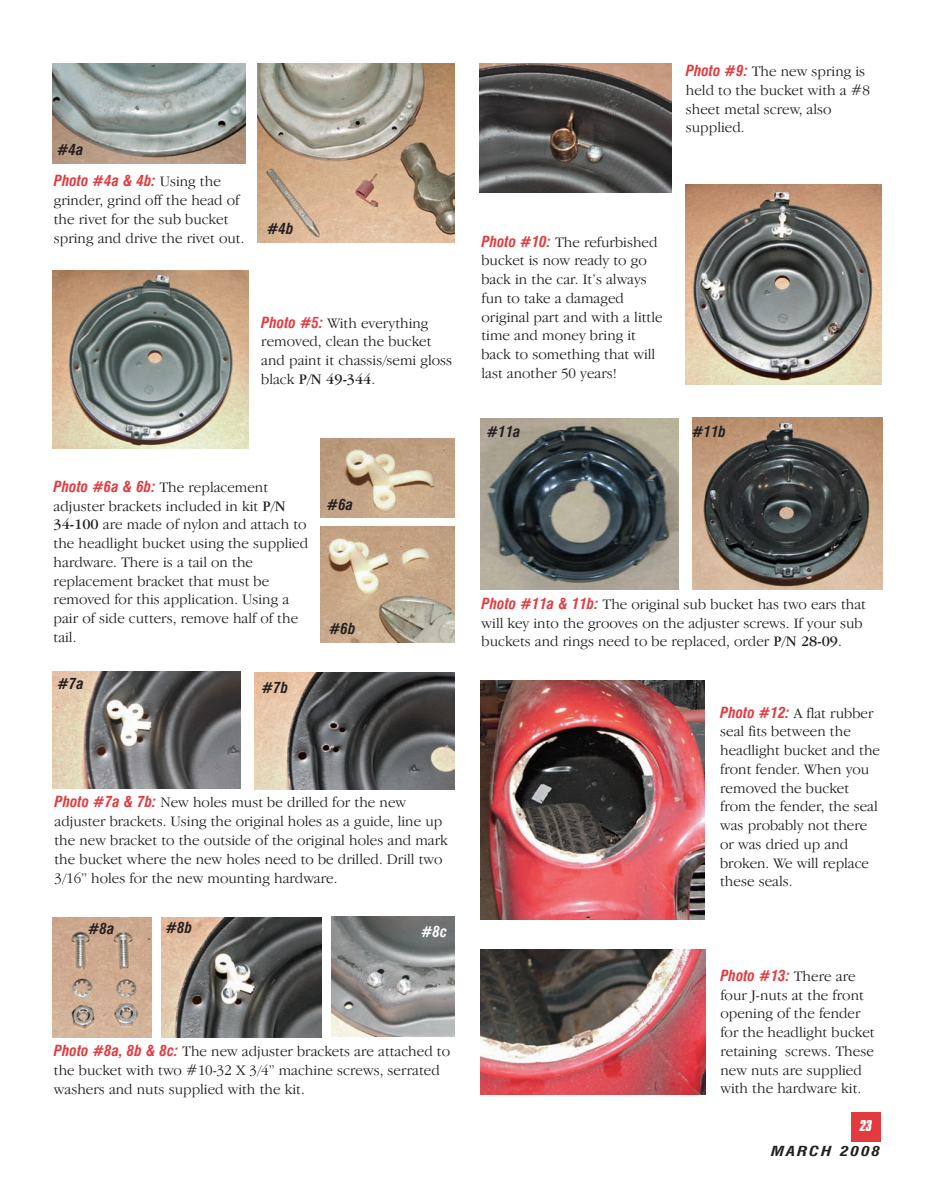
<style>
.page{position:relative;width:932px;height:1202px;background:#fff}
.page>*{position:absolute;margin:0;border:0;box-sizing:border-box;transform-origin:0 0}
.t1{font:300 15px/18.8px "Garamond IT Cby BT";color:#231f20}
.t2{font:italic 700 condensed 15px "Swiss 721 BT";color:#231f20}
.t3{font:italic 700 condensed 15px "Swiss 721 BT";color:#fff}
.t4{font:italic 700 condensed 13.5px "Swiss 721 BT";letter-spacing:.1em;color:#231f20;scale:1.3 1}
.t5{font:italic 700 13.5px "Compacta BT";color:#fff}
.s1{font-family:"Swiss 721 BT";font-weight:700;font-style:italic;font-stretch:condensed;color:#e33a3f}
.s2{font-weight:400}
</style>
<div class="page">
<div style="left:850px;top:1112px;width:30px;height:30px;background:#e33a3f"></div>
<img style="left:52px;top:917px;width:99px;height:120px">
<img style="left:161px;top:917px;width:160px;height:120px">
<img style="left:331px;top:916px;width:123px;height:120px">
<img style="left:320px;top:439px;width:134px;height:78px">
<img style="left:320px;top:526px;width:134px;height:116px">
<img style="left:53px;top:671px;width:188px;height:117px">
<img style="left:254px;top:672px;width:200px;height:117px">
<img style="left:480px;top:418px;width:198px;height:171px">
<img style="left:692px;top:418px;width:190px;height:171px">
<img style="left:53px;top:64px;width:193px;height:99px">
<img style="left:53px;top:270px;width:195px;height:179px">
<img style="left:258px;top:63px;width:196px;height:180px">
<img style="left:480px;top:64px;width:191px;height:128px">
<img style="left:685px;top:185px;width:196px;height:199px">
<img style="left:480px;top:680px;width:225px;height:239px">
<img style="left:480px;top:950px;width:225px;height:144px">
<p class="t2" style="left:57px;top:144px;width:28px">#4a</p>
<p class="t1" style="left:54px;top:173px;width:192px"><span class="s1">Photo #4a &amp; 4b:</span> Using the grinder, grind off the head of the rivet for the sub bucket spring and drive the rivet out.</p>
<p class="t2" style="left:267px;top:222px;width:28px">#4b</p>
<p class="t1" style="left:261px;top:315px;width:192px"><span class="s1">Photo #5:</span> With everything removed, clean the bucket and paint it chassis/semi gloss black <span class="s2">P/N 49-344</span>.</p>
<p class="t1" style="left:54px;top:479px;width:256px"><span class="s1">Photo #6a &amp; 6b:</span> The replacement adjuster brackets included in kit <span class="s2">P/N<br>34-100</span> are made of nylon and attach to the headlight bucket using the supplied hardware. There is a tail on the replacement bracket that must be removed for this application. Using a pair of side cutters, remove half of the tail.</p>
<p class="t2" style="left:57px;top:678px;width:28px">#7a</p>
<p class="t2" style="left:262px;top:681px;width:28px">#7b</p>
<p class="t2" style="left:327px;top:499px;width:28px">#6a</p>
<p class="t2" style="left:329px;top:622px;width:28px">#6b</p>
<p class="t1" style="left:54px;top:794px;width:395px"><span class="s1">Photo #7a &amp; 7b:</span> New holes must be drilled for the new adjuster brackets. Using the original holes as a guide, line up the new bracket to the outside of the original holes and mark the bucket where the new holes need to be drilled. Drill two 3/16” holes for the new mounting hardware.</p>
<p class="t2" style="left:88px;top:922px;width:28px">#8a</p>
<p class="t2" style="left:166px;top:921px;width:28px">#8b</p>
<p class="t3" style="left:421px;top:925px;width:28px">#8c</p>
<p class="t1" style="left:54px;top:1043px;width:397px"><span class="s1">Photo #8a, 8b &amp; 8c:</span> The new adjuster brackets are attached to the bucket with two #10-32 X 3/4” machine screws, serrated washers and nuts supplied with the kit.</p>
<p class="t1" style="left:686px;top:63px;width:185px"><span class="s1">Photo #9:</span> The new spring is held to the bucket with a #8 sheet metal screw, also supplied.</p>
<p class="t1" style="left:481px;top:234px;width:182px"><span class="s1">Photo #10:</span> The refurbished bucket is now ready to go back in the car. It’s always fun to take a damaged original part and with a little time and money bring it back to something that will last another 50 years!</p>
<p class="t2" style="left:486px;top:426px;width:35px">#11a</p>
<p class="t2" style="left:692px;top:426px;width:36px">#11b</p>
<p class="t1" style="left:481px;top:596px;width:386px"><span class="s1">Photo #11a &amp; 11b:</span> The original sub bucket has two ears that will key into the grooves on the adjuster screws. If your sub buckets and rings need to be replaced, order <span class="s2">P/N 28-09</span>.</p>
<p class="t1" style="left:720px;top:704px;width:161px"><span class="s1">Photo #12:</span> A flat rubber seal fits between the headlight bucket and the front fender. When you removed the bucket from the fender, the seal was probably not there or was dried up and broken. We will replace these seals.</p>
<p class="t1" style="left:720px;top:968px;width:156px"><span class="s1">Photo #13:</span> There are four J-nuts at the front opening of the fender for the headlight bucket retaining screws. These new nuts are supplied with the hardware kit.</p>
<p class="t5" style="left:859px;top:1120px;width:14px">23</p>
<p class="t4" style="left:771px;top:1145px;width:86px">MARCH 2008</p>
</div>
